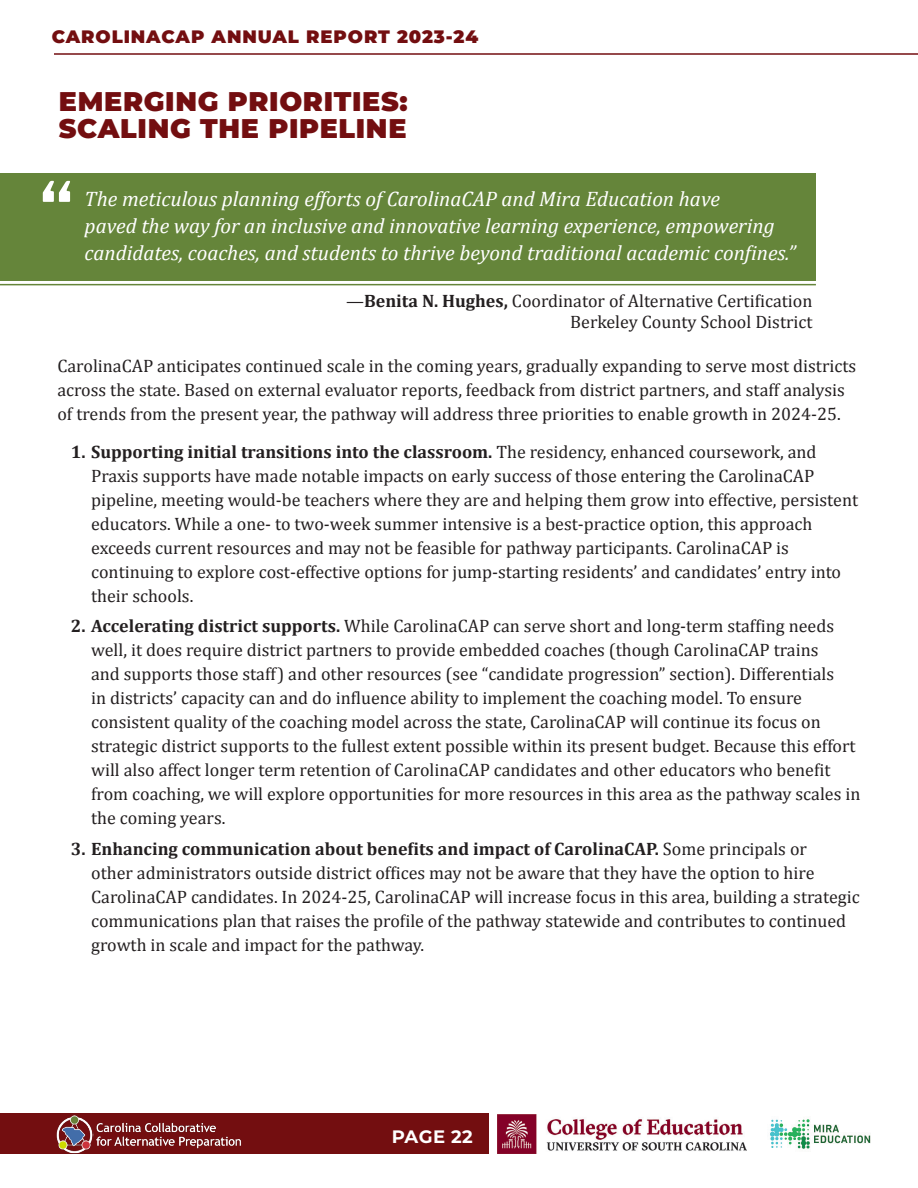
<style>
.page{position:relative;width:918px;height:1188px;background:#fff}
.page>*{position:absolute;margin:0;border:0;box-sizing:border-box;transform-origin:0 0}
.Large_Symbol{font:700 72px "Libre Franklin";color:#fff}
.Section_Heading{font:900 27px "Montserrat";letter-spacing:.025em;color:#730e10}
.Quote_Text{font:italic 21px/27px "Cambria";color:#fff}
.Body_Text{font:18px/24px "Cambria";color:#231f20}
.Attribute_Text{font:18px/21px "Cambria";color:#231f20;text-align:right}
.t1{font:900 18px "Montserrat";letter-spacing:.05em;color:#730e10}
.t2{font:700 18px "Montserrat";letter-spacing:.02em;color:#fff}
.s1{font-weight:700}
</style>
<div class="page">
<hr style="left:54px;top:53px;width:864px;height:2px;background:#730e10">
<div style="left:0;top:1114px;width:489px;height:40px;background:#730e10"></div>
<img style="left:497px;top:1114px;width:250px;height:40px">
<img style="left:54px;top:1113px;width:39px;height:41px">
<img style="left:93px;top:1122px;width:148px;height:27px">
<img style="left:770px;top:1119px;width:101px;height:30px">
<div style="left:0;top:173px;width:816px;height:108px;background:#65853a"></div>
<hr style="left:0;top:284px;width:816px;height:1px;background:#65853a">
<p class="t1" style="left:52px;top:23px;width:428px">CAROLINACAP ANNUAL REPORT 2023-24</p>
<p class="Section_Heading" style="left:59px;top:81px;width:350px">EMERGING PRIORITIES:</p>
<p class="Section_Heading" style="left:59px;top:108px;width:349px">SCALING THE PIPELINE</p>
<p class="Large_Symbol" style="left:40px;top:165px;width:35px">“</p>
<p class="Quote_Text" style="left:85px;top:185px;width:713px">The meticulous planning efforts of CarolinaCAP and Mira Education have<br>paved the way for an inclusive and innovative learning experience, empowering candidates, coaches, and students to thrive beyond traditional academic confines.”</p>
<p class="Attribute_Text" style="left:346px;top:291px;width:468px">—<span class="s1">Benita N. Hughes,</span> Coordinator of Alternative Certification<br>Berkeley County School District</p>
<p class="Body_Text" style="left:57px;top:354px;width:800px">CarolinaCAP anticipates continued scale in the coming years, gradually expanding to serve most districts across the state. Based on external evaluator reports, feedback from district partners, and staff analysis of trends from the present year, the pathway will address three priorities to enable growth in 2024-25.</p>
<p class="Body_Text" style="left:91px;top:439px;width:769px;text-indent:-20px"><span class="s1">1. Supporting initial transitions into the classroom.</span> The residency, enhanced coursework, and Praxis supports have made notable impacts on early success of those entering the CarolinaCAP pipeline, meeting would-be teachers where they are and helping them grow into effective, persistent educators. While a one- to two-week summer intensive is a best-practice option, this approach exceeds current resources and may not be feasible for pathway participants. CarolinaCAP is continuing to explore cost-effective options for jump-starting residents’ and candidates’ entry into their schools.</p>
<p class="Body_Text" style="left:91px;top:614px;width:771px;text-indent:-20px"><span class="s1">2. Accelerating district supports.</span> While CarolinaCAP can serve short and long-term staffing needs well, it does require district partners to provide embedded coaches (though CarolinaCAP trains<br>and supports those staff) and other resources (see “candidate progression” section). Differentials<br>in districts’ capacity can and do influence ability to implement the coaching model. To ensure consistent quality of the coaching model across the state, CarolinaCAP will continue its focus on strategic district supports to the fullest extent possible within its present budget. Because this effort will also affect longer term retention of CarolinaCAP candidates and other educators who benefit from coaching, we will explore opportunities for more resources in this area as the pathway scales in the coming years.</p>
<p class="Body_Text" style="left:91px;top:837px;width:770px;text-indent:-20px"><span class="s1">3. Enhancing communication about benefits and impact of CarolinaCAP.</span> Some principals or<br>other administrators outside district offices may not be aware that they have the option to hire CarolinaCAP candidates. In 2024-25, CarolinaCAP will increase focus in this area, building a strategic communications plan that raises the profile of the pathway statewide and contributes to continued growth in scale and impact for the pathway.</p>
<p class="t2" style="left:392px;top:1123px;width:82px">PAGE 22</p>
</div>
